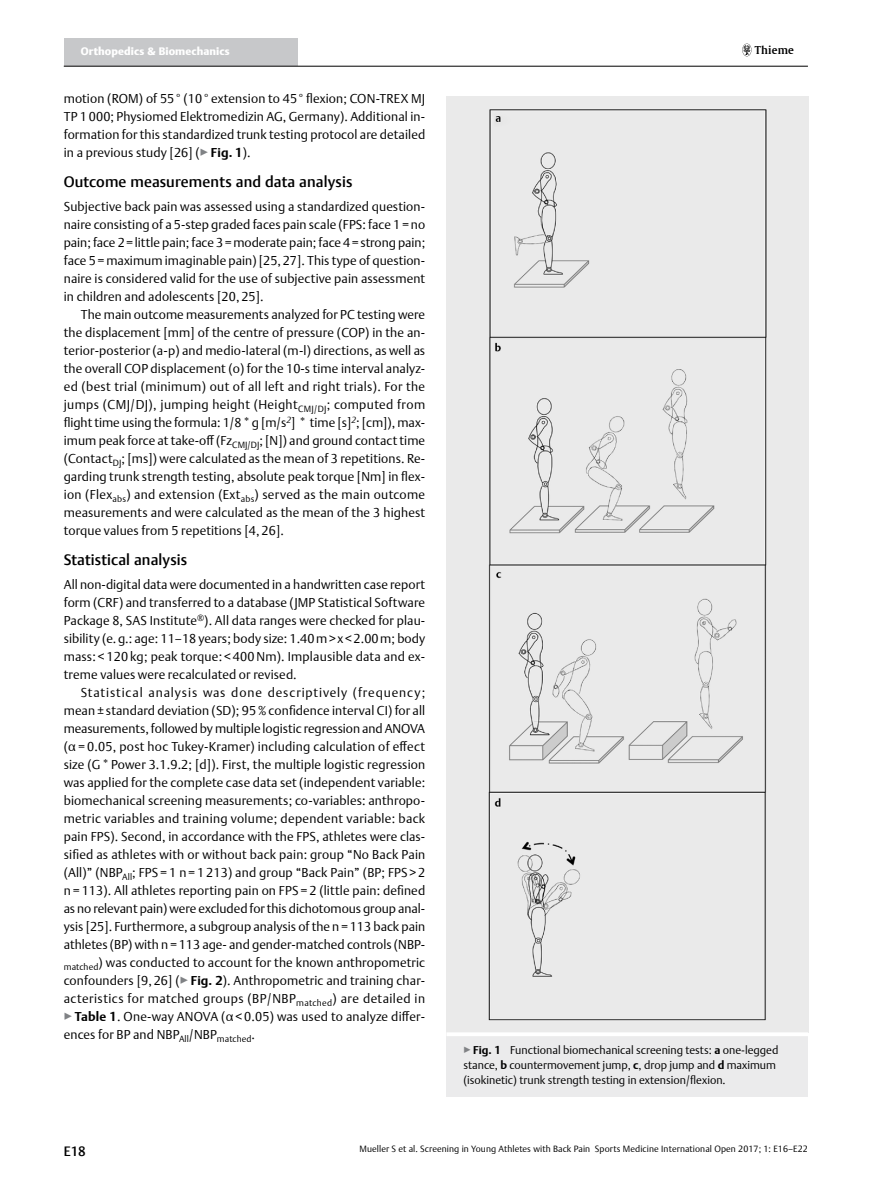
<style>
.page{position:relative;width:893px;height:1191px;background:#fff}
.page>*{position:absolute;margin:0;border:0;box-sizing:border-box;transform-origin:0 0}
.t1{font:500 15px "Thieme Argo 2011";letter-spacing:.01em;color:#000}
.t2{font:500 13.5px "Thieme Argo 2011";color:#000}
.t3{font:300 12.75px/18px "Thieme Argo 2011";letter-spacing:.01em;color:#000;text-align:justify}
.t4{font:300 11.25px/15px "Thieme Argo 2011";color:#000}
.t5{font:900 10.8px "Thieme Argo 2011";letter-spacing:.01em;color:#fff}
.t6{font:600 10.8px "Thieme Gulliver 2011";letter-spacing:.01em;color:#000}
.t7{font:300 9px "Thieme Argo 2011";letter-spacing:.01em;color:#000}
.s1{color:#808285}
.s2{font-weight:700}
</style>
<div class="page">
<div style="left:64px;top:38px;width:234px;height:28px;background:#c7c8ca"></div>
<hr style="left:64px;top:66px;width:744px;height:1px;background:#000">
<svg style="left:742px;top:44px;width:9px;height:12px"></svg>
<div style="left:446px;top:97px;width:362px;height:935px;background:#eaeaea"></div>
<div style="left:446px;top:1032px;width:362px;height:65px;background:#ebebec"></div>
<hr style="left:446px;top:1032px;width:362px;height:4px;background:#fff">
<p class="t5" style="left:81px;top:44px;width:150px">Orthopedics &amp; Biomechanics</p>
<p class="t6" style="left:755px;top:42px;width:40px">Thieme</p>
<p class="t3" style="left:64px;top:89px;width:363px">motion (ROM) of 55 ° (10 ° extension to 45 ° flexion; CON-TREX MJ TP 1 000; Physiomed Elektromedizin AG, Germany). Additional in&shy;formation for this standardized trunk testing protocol are detailed in a previous study [26] (<span class="s1">▶</span><span class="s2">Fig. 1</span>).</p>
<p class="t1" style="left:64px;top:172px;width:290px">Outcome measurements and data analysis</p>
<p class="t3" style="left:64px;top:197px;width:363px">Subjective back pain was assessed using a standardized question&shy;naire consisting of a 5-step graded faces pain scale (FPS: face 1 =no pain; face 2=little pain; face 3=moderate pain; face 4=strong pain; face 5=maximum imaginable pain) [25,27]. This type of question&shy;naire is considered valid for the use of subjective pain assessment in children and adolescents [20, 25].</p>
<p class="t3" style="left:64px;top:305px;width:363px;text-indent:17px">The main outcome measurements analyzed for PC testing were the displacement [mm] of the centre of pressure (COP) in the an&shy;terior-posterior (a-p) and medio-lateral (m-l) directions, as well as the overall COP displacement (o) for the 10-s time interval analyz&shy;ed (best trial (minimum) out of all left and right trials). For the jumps (CMJ/DJ), jumping height (Height<sub>CMJ/DJ</sub>; computed from flight time using the formula: 1/8*g [m/s<sup>2</sup>] * time [s]<sup>2</sup>; [cm]), max&shy;imum peak force at take-off (Fz<sub>CMJ/DJ</sub>; [N]) and ground contact time (Contact<sub>DJ</sub>; [ms]) were calculated as the mean of 3 repetitions. Re&shy;garding trunk strength testing, absolute peak torque [Nm] in flex&shy;ion (Flex<sub>abs</sub>) and extension (Ext<sub>abs</sub>) served as the main outcome measurements and were calculated as the mean of the 3 highest torque values from 5 repetitions [4, 26].</p>
<p class="t1" style="left:64px;top:550px;width:125px">Statistical analysis</p>
<p class="t3" style="left:64px;top:575px;width:363px">All non-digital data were documented in a handwritten case report form (CRF) and transferred to a database (JMP Statistical Software Package 8, SAS Institute<sup>®</sup>). All data ranges were checked for plau&shy;sibility (e.g.: age: 11–18 years; body size: 1.40m&gt; x &lt;2.00m; body mass: &lt; 120 kg; peak torque: &lt; 400Nm). Implausible data and ex&shy;treme values were recalculated or revised.</p>
<p class="t3" style="left:64px;top:683px;width:363px;text-indent:17px">Statistical analysis was done descriptively (frequency; mean ± standard deviation (SD); 95% confidence interval CI) for all measurements, followed by multiple logistic regression and ANOVA (α = 0.05, post hoc Tukey-Kramer) including calculation of effect size (G* Power 3.1.9.2; [d]). First, the multiple logistic regression was applied for the complete case data set (independent variable: biomechanical screening measurements; co-variables: anthropo&shy;metric variables and training volume; dependent variable: back pain FPS). Second, in accordance with the FPS, athletes were clas&shy;sified as athletes with or without back pain: group “No Back Pain (All)” (NBP<sub>All</sub>; FPS = 1 n = 1 213) and group “Back Pain” (BP; FPS &gt; 2 n = 113). All athletes reporting pain on FPS = 2 (little pain: defined as no relevant pain) were excluded for this dichotomous group anal&shy;ysis [25]. Furthermore, a subgroup analysis of the n=113 back pain athletes (BP) with n=113 age- and gender-matched controls (NBP&shy;<sub>matched</sub>) was conducted to account for the known anthropometric confounders [9, 26] (<span class="s1">▶</span><span class="s2">Fig. 2</span>). Anthropometric and training char&shy;acteristics for matched groups (BP/NBP<sub>matched</sub>) are detailed in <span class="s1">▶</span><span class="s2">Table 1</span>. One-way ANOVA (α &lt; 0.05) was used to analyze differ&shy;ences for BP and NBP<sub>All</sub>/NBP<sub>matched</sub>.</p>
<p class="t4" style="left:463px;top:1042px;width:316px"><span class="s1">▶</span><span class="s2">Fig. 1</span> Functional biomechanical screening tests: <span class="s2">a</span> one-legged stance, <span class="s2">b</span> countermovement jump, <span class="s2">c</span>, drop jump and <span class="s2">d</span> maximum (isokinetic) trunk strength testing in extension/flexion.</p>
<p class="t2" style="left:64px;top:1142px;width:24px">E18</p>
<p class="t7" style="left:360px;top:1143px;width:450px">Mueller S et al. Screening in Young Athletes with Back Pain Sports Medicine International Open 2017; 1: E16–E22</p>
</div>
